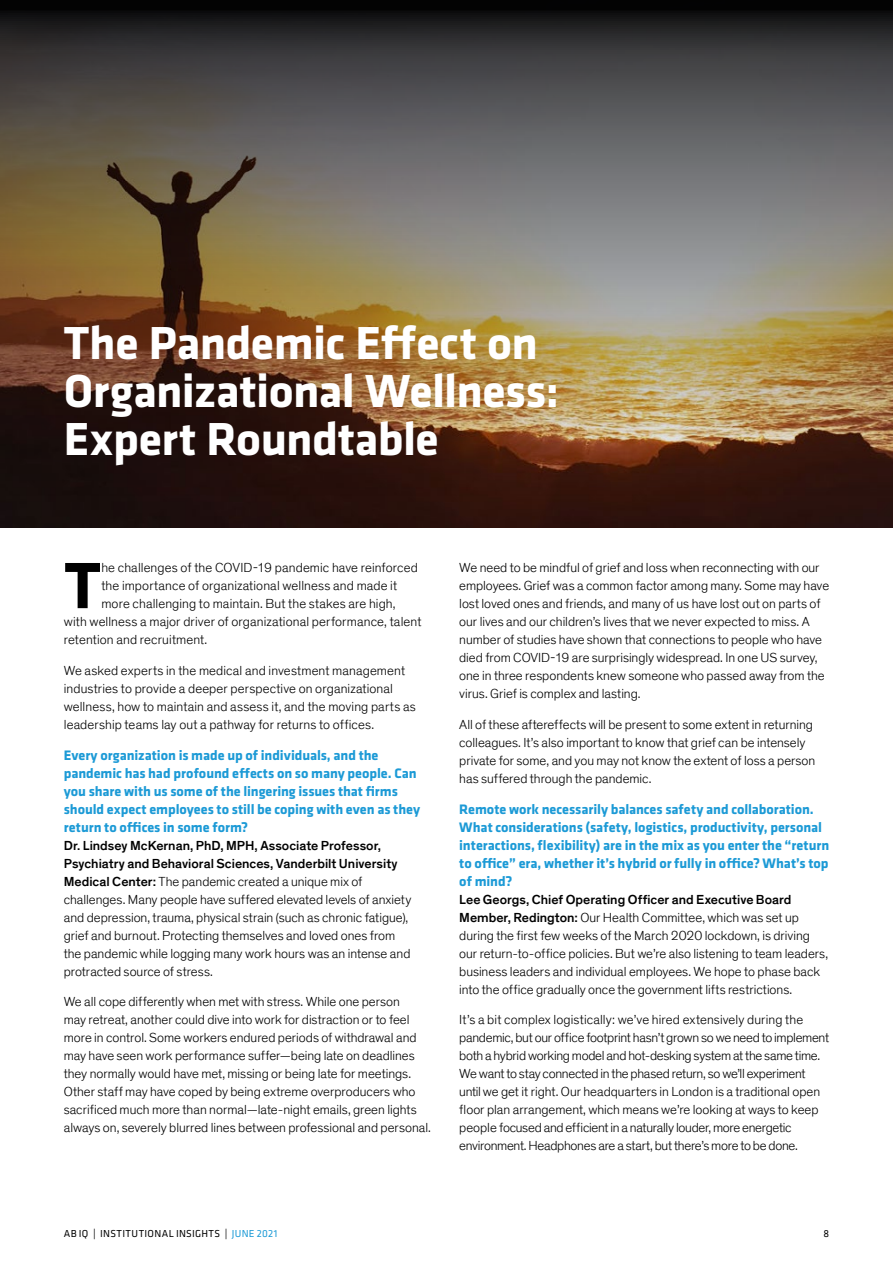
<style>
.page{position:relative;width:893px;height:1263px;background:#fff}
.page>*{position:absolute;margin:0;border:0;box-sizing:border-box;transform-origin:0 0}
.t1{font:700 66.45px "Theinhardt";color:#000}
.t2{font:700 48px/48px "Klavika";letter-spacing:-.01em;color:#fff}
.t3{font:700 14.25px/18px "Klavika";letter-spacing:-.005em;color:#1c9ad6}
.t4{font:300 13.5px/18px "Theinhardt";color:#000}
.t5{font:10.5px "Klavika";letter-spacing:.025em;color:#000}
.s1{font-weight:500}
.s2{color:#1c9ad6}
</style>
<div class="page">
<img style="left:0;top:0;width:893px;height:528px">
<h2 class="t2" style="left:64px;top:317px;width:497px">The Pandemic Effect on<br>Organizational Wellness:<br>Expert Roundtable</h2>
<h1 class="t1" style="left:64px;top:544px;width:39px">T</h1>
<p class="t4" style="left:101px;top:559px;width:318px">he challenges of the COVID-19 pandemic have reinforced</p>
<p class="t4" style="left:101px;top:577px;width:297px">the importance of organizational wellness and made it</p>
<p class="t4" style="left:101px;top:595px;width:296px">more challenging to maintain. But the stakes are high,</p>
<p class="t4" style="left:64px;top:613px;width:359px">with wellness a major driver of organizational performance, talent</p>
<p class="t4" style="left:64px;top:631px;width:145px">retention and recruitment.</p>
<p class="t4" style="left:64px;top:662px;width:354px">We asked experts in the medical and investment management industries to provide a deeper perspective on organizational wellness, how to maintain and assess it, and the moving parts as leadership teams lay out a pathway for returns to offices.</p>
<p class="t3" style="left:64px;top:745px;width:358px">Every organization is made up of individuals, and the pandemic has had profound effects on so many people. Can you share with us some of the lingering issues that firms should expect employees to still be coping with even as they return to offices in some form?</p>
<p class="t4" style="left:64px;top:836px;width:349px"><span class="s1">Dr. Lindsey McKernan, PhD, MPH, Associate Professor, Psychiatry and Behavioral Sciences, Vanderbilt University Medical Center:</span> The pandemic created a unique mix of challenges. Many people have suffered elevated levels of anxiety and depression, trauma, physical strain (such as chronic fatigue), grief and burnout. Protecting themselves and loved ones from the pandemic while logging many work hours was an intense and protracted source of stress.</p>
<p class="t4" style="left:64px;top:993px;width:369px">We all cope differently when met with stress. While one person<br>may retreat, another could dive into work for distraction or to feel more in control. Some workers endured periods of withdrawal and may have seen work performance suffer—being late on deadlines they normally would have met, missing or being late for meetings.<br>Other staff may have coped by being extreme overproducers who sacrificed much more than normal—late-night emails, green lights always on, severely blurred lines between professional and personal.</p>
<p class="t4" style="left:459px;top:559px;width:371px">We need to be mindful of grief and loss when reconnecting with our employees. Grief was a common factor among many. Some may have lost loved ones and friends, and many of us have lost out on parts of our lives and our children’s lives that we never expected to miss. A number of studies have shown that connections to people who have died from COVID-19 are surprisingly widespread. In one US survey, one in three respondents knew someone who passed away from the virus. Grief is complex and lasting.</p>
<p class="t4" style="left:459px;top:715px;width:358px">All of these aftereffects will be present to some extent in returning colleagues. It’s also important to know that grief can be intensely private for some, and you may not know the extent of loss a person has suffered through the pandemic.</p>
<p class="t3" style="left:459px;top:799px;width:371px">Remote work necessarily balances safety and collaboration.<br>What considerations (safety, logistics, productivity, personal interactions, flexibility) are in the mix as you enter the “return to office” era, whether it’s hybrid or fully in office? What’s top of mind?</p>
<p class="t4" style="left:459px;top:890px;width:370px"><span class="s1">Lee Georgs, Chief Operating Officer and Executive Board Member, Redington:</span> Our Health Committee, which was set up during the first few weeks of the March 2020 lockdown, is driving our return-to-office policies. But we’re also listening to team leaders, business leaders and individual employees. We hope to phase back into the office gradually once the government lifts restrictions.</p>
<p class="t4" style="left:459px;top:1011px;width:371px">It’s a bit complex logistically: we’ve hired extensively during the pandemic, but our office footprint hasn’t grown so we need to implement both a hybrid working model and hot-desking system at the same time.<br>We want to stay connected in the phased return, so we’ll experiment until we get it right. Our headquarters in London is a traditional open floor plan arrangement, which means we’re looking at ways to keep people focused and efficient in a naturally louder, more energetic environment. Headphones are a start, but there’s more to be done.</p>
<p class="t5" style="left:64px;top:1226px;width:215px">AB IQ | INSTITUTIONAL INSIGHTS | <span class="s2">JUNE 2021</span></p>
<p class="t5" style="left:823px;top:1226px;width:7px">8</p>
</div>
